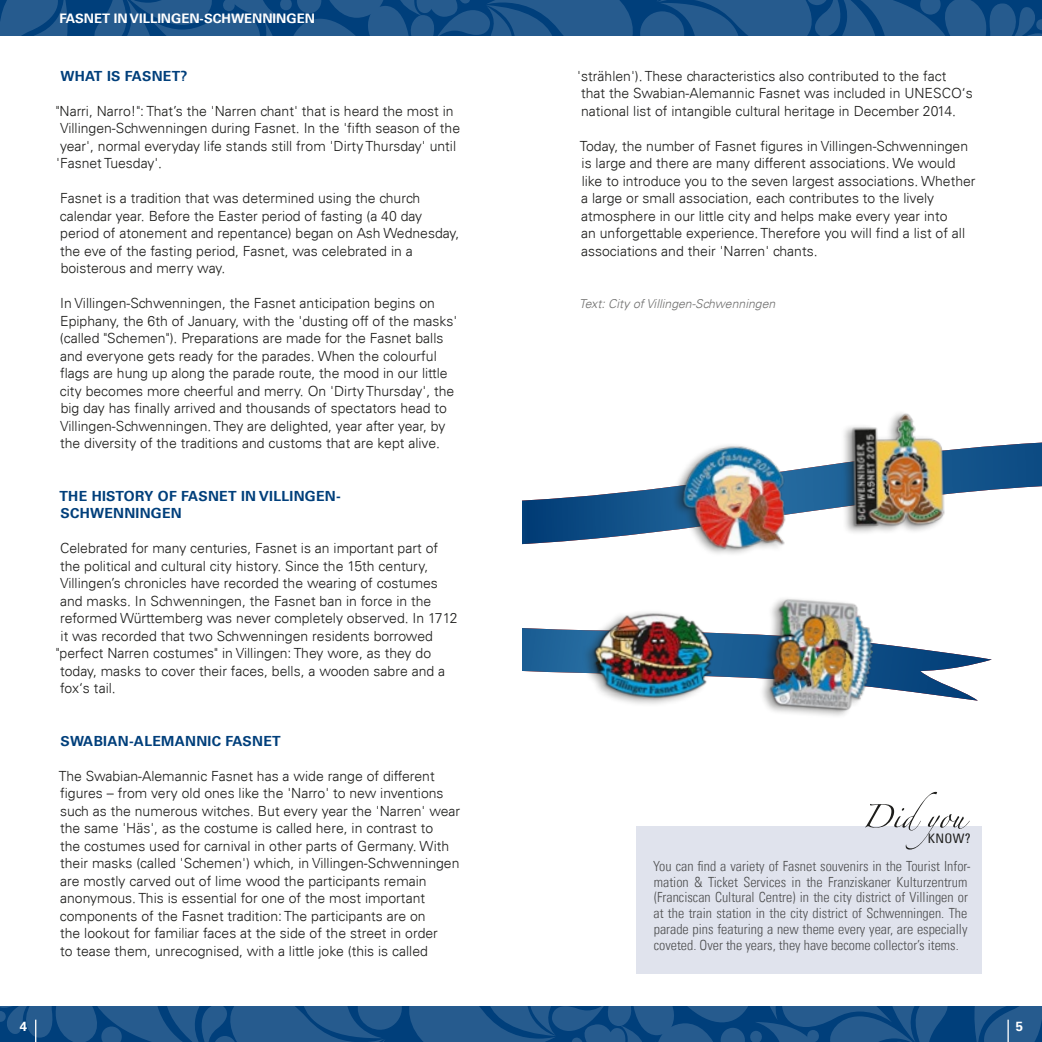
<style>
.page{position:relative;width:1042px;height:1042px;background:#fff}
.page>*{position:absolute;margin:0;border:0;box-sizing:border-box;transform-origin:0 0}
.t1{font:52.5px "Zapfino Extra LT One";color:#1d1d1b}
.t2{font:300 14px/17.5px "Univers 45";color:#1d1d1b}
.t3{font:300 condensed 14px/15.8px "Univers LT";color:#1d1d1b}
.t4{font:700 14px/17.5px "Univers 65";letter-spacing:.02em;color:#003f7b}
.t5{font:700 13.12px "Univers 65";color:#fff}
.t6{font:condensed 13.12px "Univers 57";color:#1d1d1b}
.t7{font:italic 300 12.25px "Univers 45";color:#70706f}
</style>
<div class="page">
<svg style="left:522px;top:442px;width:520px;height:103px"></svg>
<svg style="left:522px;top:628px;width:470px;height:73px"></svg>
<img style="left:759px;top:598px;width:124px;height:118px">
<div style="left:580px;top:609px;width:135px;height:99px;background:#1d1d1b;opacity:.4"></div>
<img style="left:588px;top:610px;width:131px;height:98px">
<div style="left:636px;top:826px;width:346px;height:147px;background:#e0e3ed"></div>
<div style="left:670px;top:442px;width:116px;height:115px;background:#1d1d1b;opacity:.4"></div>
<img style="left:674px;top:442px;width:123px;height:115px">
<div style="left:840px;top:409px;width:106px;height:127px;background:#fff"></div>
<img style="left:839px;top:413px;width:116px;height:119px">
<div style="left:0;top:0;width:1042px;height:35px;background:#003f7b"></div>
<svg style="left:0;top:0;width:68px;height:36px;background:#1f568a"></svg>
<svg style="left:94px;top:0;width:948px;height:36px"></svg>
<div style="left:0;top:1006px;width:1042px;height:36px;background:#003f7b"></div>
<svg style="left:974px;top:1006px;width:68px;height:36px"></svg>
<svg style="left:0;top:1006px;width:948px;height:36px"></svg>
<hr style="left:1007px;top:1019px;width:2px;height:23px;background:#fff">
<p class="t5" style="left:60px;top:11px;width:257px">FASNET IN VILLINGEN-SCHWENNINGEN</p>
<p class="t4" style="left:60px;top:67px;width:129px">WHAT IS FASNET?</p>
<p class="t2" style="left:56px;top:102px;width:406px">"Narri, Narro!": That’s the 'Narren chant' that is heard the most in Villingen-Schwenningen during Fasnet. In the 'fifth season of the year', normal everyday life stands still from 'Dirty Thursday' until 'Fasnet Tuesday'.</p>
<p class="t2" style="left:60px;top:189px;width:401px">Fasnet is a tradition that was determined using the church calendar year. Before the Easter period of fasting (a 40 day period of atonement and repentance) began on Ash Wednesday, the eve of the fasting period, Fasnet, was celebrated in a boisterous and merry way.</p>
<p class="t2" style="left:60px;top:294px;width:399px">In Villingen-Schwenningen, the Fasnet anticipation begins on Epiphany, the 6th of January, with the 'dusting off of the masks' (called "Schemen"). Preparations are made for the Fasnet balls and everyone gets ready for the parades. When the colourful flags are hung up along the parade route, the mood in our little city becomes more cheerful and merry. On 'Dirty Thursday', the big day has finally arrived and thousands of spectators head to Villingen-Schwenningen. They are delighted, year after year, by the diversity of the traditions and customs that are kept alive.</p>
<p class="t4" style="left:59px;top:487px;width:283px">THE HISTORY OF FASNET IN VILLINGEN-<br>SCHWENNINGEN</p>
<p class="t2" style="left:60px;top:539px;width:379px">Celebrated for many centuries, Fasnet is an important part of</p>
<p class="t2" style="left:60px;top:557px;width:370px">the political and cultural city history. Since the 15th century,</p>
<p class="t2" style="left:60px;top:574px;width:379px">Villingen’s chronicles have recorded the wearing of costumes</p>
<p class="t2" style="left:60px;top:592px;width:373px">and masks. In Schwenningen, the Fasnet ban in force in the</p>
<p class="t2" style="left:60px;top:609px;width:399px">reformed Württemberg was never completely observed. In 1712</p>
<p class="t2" style="left:61px;top:627px;width:374px">it was recorded that two Schwenningen residents borrowed</p>
<p class="t2" style="left:56px;top:644px;width:377px">"perfect Narren costumes" in Villingen: They wore, as they do</p>
<p class="t2" style="left:60px;top:662px;width:386px">today, masks to cover their faces, bells, a wooden sabre and a</p>
<p class="t2" style="left:60px;top:679px;width:57px">fox‘s tail.</p>
<p class="t4" style="left:60px;top:732px;width:222px">SWABIAN-ALEMANNIC FASNET</p>
<p class="t2" style="left:59px;top:767px;width:403px">The Swabian-Alemannic Fasnet has a wide range of different figures – from very old ones like the 'Narro' to new inventions such as the numerous witches. But every year the 'Narren' wear the same 'Häs', as the costume is called here, in contrast to<br>the costumes used for carnival in other parts of Germany. With their masks (called 'Schemen') which, in Villingen-Schwenningen are mostly carved out of lime wood the participants remain anonymous. This is essential for one of the most important components of the Fasnet tradition: The participants are on<br>the lookout for familiar faces at the side of the street in order<br>to tease them, unrecognised, with a little joke (this is called</p>
<p class="t2" style="left:577px;top:67px;width:397px">'strählen'). These characteristics also contributed to the fact that the Swabian-Alemannic Fasnet was included in UNESCO‘s national list of intangible cultural heritage in December 2014.</p>
<p class="t2" style="left:580px;top:137px;width:397px">Today, the number of Fasnet figures in Villingen-Schwenningen is large and there are many different associations. We would like to introduce you to the seven largest associations. Whether a large or small association, each contributes to the lively atmosphere in our little city and helps make every year into<br>an unforgettable experience. Therefore you will find a list of all associations and their 'Narren' chants.</p>
<p class="t7" style="left:579px;top:296px;width:198px">Text: City of Villingen-Schwenningen</p>
<h1 class="t1" style="left:862px;top:778px;width:104px">Did you</h1>
<p class="t6" style="left:928px;top:829px;width:44px">KNOW?</p>
<p class="t3" style="left:653px;top:858px;width:319px">You can find a variety of Fasnet souvenirs in the Tourist Infor&shy;mation &amp; Ticket Services in the Franziskaner Kulturzentrum (Franciscan Cultural Centre) in the city district of Villingen or at the train station in the city district of Schwenningen. The parade pins featuring a new theme every year, are especially coveted. Over the years, they have become collector’s items.</p>
<p class="t5" style="left:20px;top:1018px;width:9px">4</p>
<p class="t5" style="left:1016px;top:1018px;width:9px">5</p>
</div>
